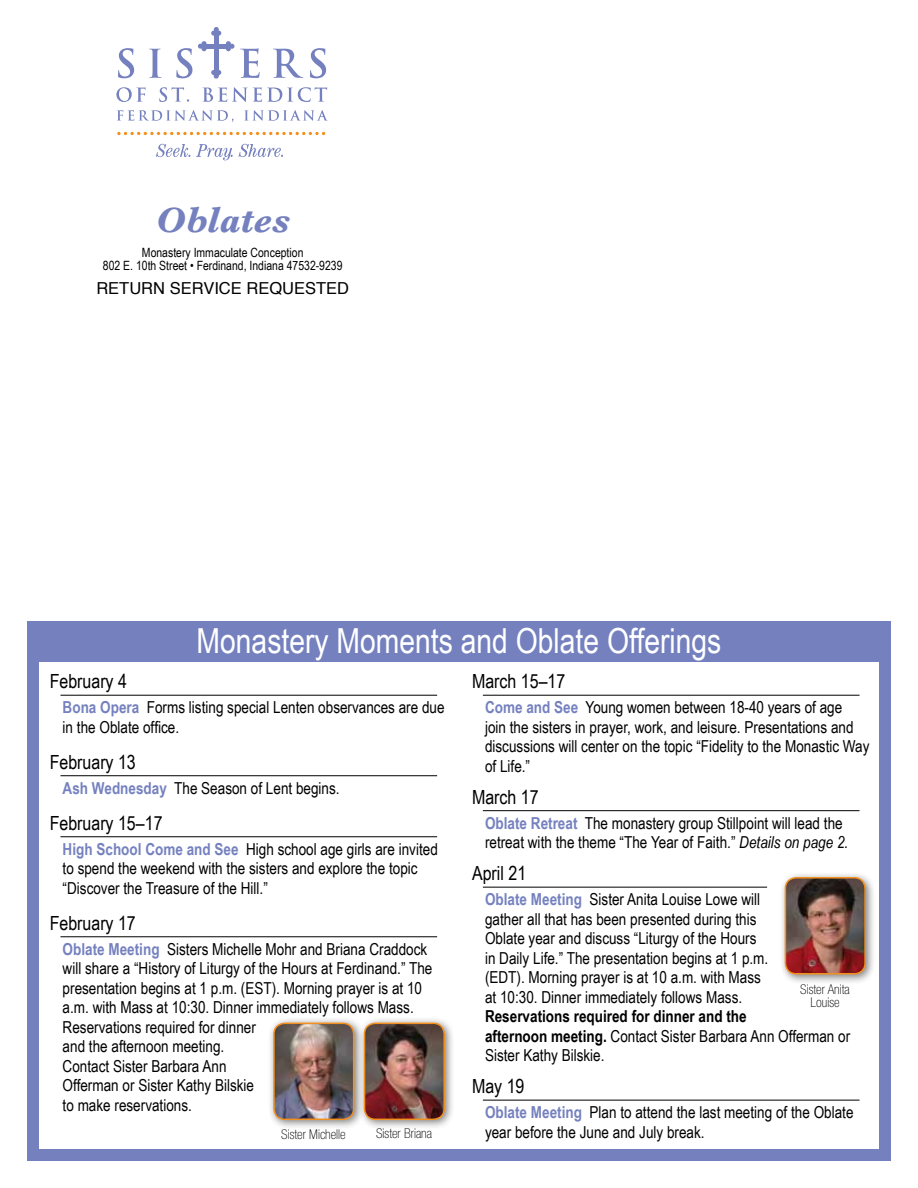
<style>
.page{position:relative;width:918px;height:1188px;background:#fff}
.page>*{position:absolute;margin:0;border:0;box-sizing:border-box;transform-origin:0 0}
.t1{font:italic 700 37.5px "Baskerville";color:#7581bf}
.t2{font:34.5px "Arial Narrow";color:#fff}
.t3{font:19.5px "Arial Narrow";color:#000}
.t4{font:16.5px/19.5px "Arial Narrow";color:#000}
.t5{font:700 16.5px/19.5px "Arial Narrow";color:#000}
.t6{font:16.5px "Helvetica";color:#000}
.t7{font:100 condensed 13.5px/13.5px "Helvetica Neue";color:#000;text-align:center}
.t8{font:12.75px/13.5px "Arial Narrow";color:#000;text-align:center}
.s1{font-weight:700;color:#7581bf}
.s2{font-style:italic}
.s3{font-weight:400}
</style>
<div class="page">
<div style="left:31px;top:622px;width:856px;height:40px;background:#7581bf"></div>
<svg style="left:156px;top:144px;width:34px;height:13px"></svg>
<svg style="left:196px;top:144px;width:37px;height:16px"></svg>
<svg style="left:239px;top:144px;width:44px;height:13px"></svg>
<svg style="left:118px;top:48px;width:16px;height:30px"></svg>
<svg style="left:149px;top:49px;width:13px;height:29px"></svg>
<svg style="left:176px;top:48px;width:16px;height:30px"></svg>
<svg style="left:273px;top:49px;width:30px;height:29px"></svg>
<svg style="left:310px;top:48px;width:16px;height:30px"></svg>
<svg style="left:116px;top:87px;width:30px;height:15px"></svg>
<svg style="left:159px;top:87px;width:30px;height:15px"></svg>
<svg style="left:202px;top:87px;width:125px;height:15px"></svg>
<svg style="left:117px;top:110px;width:117px;height:12px"></svg>
<svg style="left:244px;top:110px;width:84px;height:11px"></svg>
<svg style="left:117px;top:132px;width:208px;height:3px"></svg>
<svg style="left:198px;top:27px;width:62px;height:52px"></svg>
<div style="left:27px;top:621px;width:864px;height:540px;border:12px solid #7581bf"></div>
<hr style="left:60px;top:695px;width:377px;height:1px;background:#000">
<hr style="left:60px;top:775px;width:377px;height:1px;background:#000">
<hr style="left:60px;top:836px;width:377px;height:1px;background:#000">
<hr style="left:60px;top:936px;width:377px;height:1px;background:#000">
<div style="left:267px;top:1017px;width:98px;height:114px;background:#000;opacity:.5"></div>
<img style="left:274px;top:1023px;width:80px;height:96px">
<div style="left:273px;top:1023px;width:81px;height:97px;border:2px solid #f3901d;border-radius:11px"></div>
<hr style="left:483px;top:695px;width:377px;height:1px;background:#000">
<hr style="left:483px;top:810px;width:377px;height:1px;background:#000">
<hr style="left:483px;top:887px;width:284px;height:1px;background:#000">
<hr style="left:483px;top:1100px;width:377px;height:1px;background:#000">
<div style="left:358px;top:1017px;width:98px;height:114px;background:#000;opacity:.5"></div>
<img style="left:365px;top:1023px;width:79px;height:96px">
<div style="left:364px;top:1023px;width:81px;height:97px;border:2px solid #f3901d;border-radius:11px"></div>
<div style="left:779px;top:871px;width:97px;height:114px;background:#000;opacity:.5"></div>
<img style="left:785px;top:878px;width:80px;height:96px">
<div style="left:785px;top:877px;width:81px;height:98px;border:2px solid #f3901d;border-radius:11px"></div>
<h1 class="t1" style="left:155px;top:198px;width:136px">Oblates</h1>
<p class="t8" style="left:103px;top:245px;width:241px">Monastery Immaculate Conception<br>802 E. 10th Street • Ferdinand, Indiana 47532-9239</p>
<p class="t6" style="left:96px;top:276px;width:254px">RETURN SERVICE REQUESTED</p>
<h2 class="t2" style="left:197px;top:615px;width:526px">Monastery Moments and Oblate Offerings</h2>
<p class="t3" style="left:50px;top:667px;width:79px">February 4</p>
<p class="t4" style="left:63px;top:697px;width:384px"><span class="s1">Bona Opera</span> Forms listing special Lenten observances are due in the Oblate office.</p>
<p class="t3" style="left:50px;top:748px;width:88px">February 13</p>
<p class="t4" style="left:63px;top:778px;width:279px"><span class="s1">Ash Wednesday</span> The Season of Lent begins.</p>
<p class="t3" style="left:50px;top:809px;width:114px">February 15–17</p>
<p class="t4" style="left:63px;top:839px;width:377px"><span class="s1">High School Come and See</span> High school age girls are invited to spend the weekend with the sisters and explore the topic “Discover the Treasure of the Hill.”</p>
<p class="t3" style="left:50px;top:909px;width:88px">February 17</p>
<p class="t4" style="left:63px;top:939px;width:371px"><span class="s1">Oblate Meeting</span> Sisters Michelle Mohr and Briana Craddock will share a “History of Liturgy of the Hours at Ferdinand.” The presentation begins at 1 p.m. (EST). Morning prayer is at 10 a.m. with Mass at 10:30. Dinner immediately follows Mass.<br>Reservations required for dinner<br>and the afternoon meeting.<br>Contact Sister Barbara Ann<br>Offerman or Sister Kathy Bilskie<br>to make reservations.</p>
<p class="t3" style="left:472px;top:667px;width:95px">March 15–17</p>
<p class="t4" style="left:485px;top:697px;width:386px"><span class="s1">Come and See</span> Young women between 18-40 years of age<br>join the sisters in prayer, work, and leisure. Presentations and discussions will center on the topic “Fidelity to the Monastic Way of Life.”</p>
<p class="t3" style="left:472px;top:783px;width:68px">March 17</p>
<p class="t4" style="left:485px;top:813px;width:365px"><span class="s1">Oblate Retreat</span> The monastery group Stillpoint will lead the retreat with the theme “The Year of Faith.” <span class="s2">Details on page 2.</span></p>
<p class="t3" style="left:472px;top:859px;width:56px">April 21</p>
<p class="t4" style="left:485px;top:889px;width:285px"><span class="s1">Oblate Meeting</span> Sister Anita Louise Lowe will gather all that has been presented during this Oblate year and discuss “Liturgy of the Hours in Daily Life.” The presentation begins at 1 p.m. (EDT). Morning prayer is at 10 a.m. with Mass at 10:30. Dinner immediately follows Mass.</p>
<p class="t5" style="left:485px;top:1006px;width:367px">Reservations required for dinner and the<br>afternoon meeting. <span class="s3">Contact Sister Barbara Ann Offerman or<br>Sister Kathy Bilskie.</span></p>
<p class="t3" style="left:472px;top:1072px;width:54px">May 19</p>
<p class="t4" style="left:485px;top:1102px;width:370px"><span class="s1">Oblate Meeting</span> Plan to attend the last meeting of the Oblate</p>
<p class="t7" style="left:800px;top:982px;width:51px">Sister Anita<br>Louise</p>
<p class="t7" style="left:281px;top:1128px;width:66px">Sister Michelle</p>
<p class="t7" style="left:376px;top:1126px;width:57px">Sister Briana</p>
<p class="t4" style="left:485px;top:1121px;width:221px">year before the June and July break.</p>
</div>
